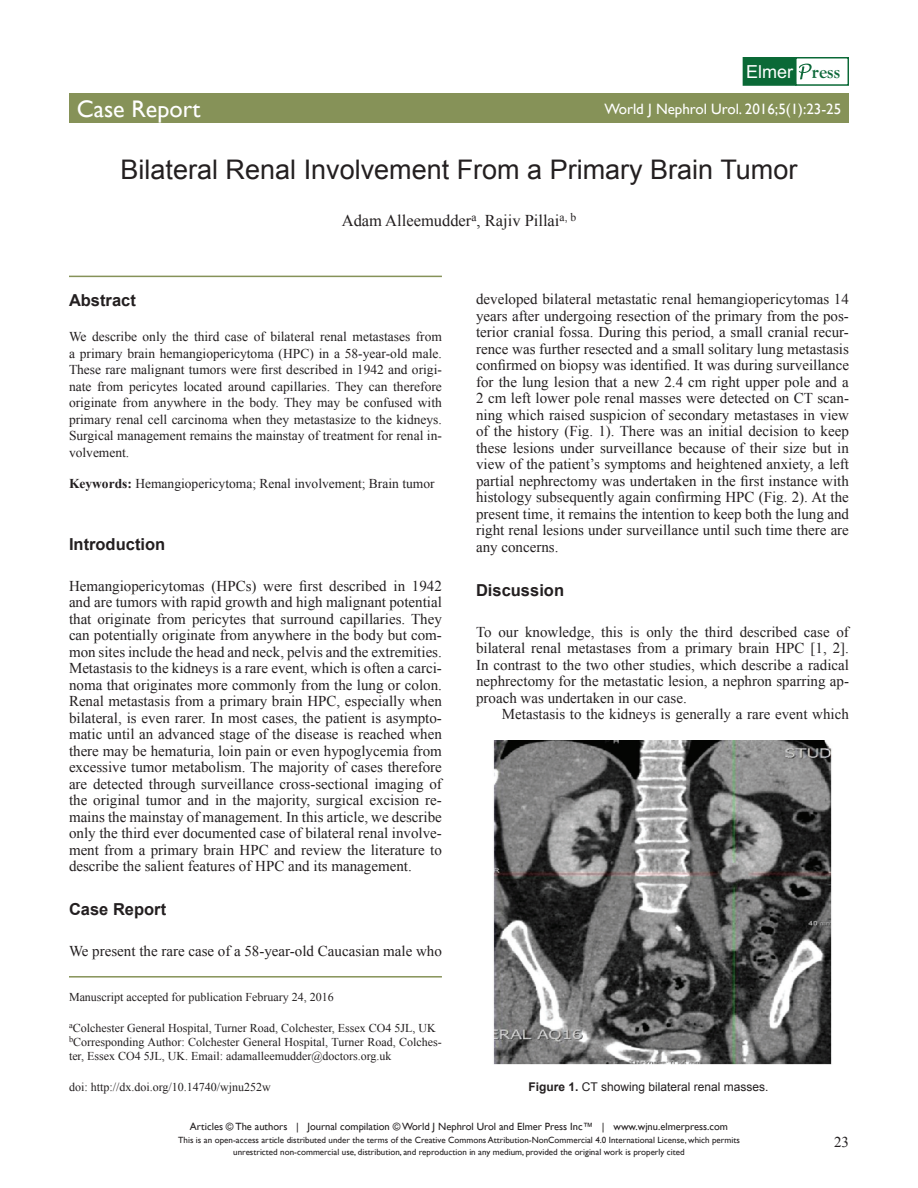
<style>
.page{position:relative;width:918px;height:1188px;background:#fff}
.page>*{position:absolute;margin:0;border:0;box-sizing:border-box;transform-origin:0 0}
.t1{font:27px "Arial";color:#231f20}
.t2{font:24px "Gill Sans";color:#fff}
.t3{font:18px "Arial";color:#fff}
.t4{font:700 16.5px "Arial";color:#231f20}
.t5{font:16.5px "Times New Roman";color:#231f20}
.t6{font:15px/16.5px "Times New Roman";color:#231f20;text-align:justify}
.t7{font:15px "Gill Sans";color:#fff}
.t8{font:13.5px/16.5px "Times New Roman";color:#231f20;text-align:justify}
.t9{font:12px/14.4px "Times New Roman";color:#231f20}
.t10{font:12px "Arial";color:#231f20}
.t11{font:10.5px "Gill Sans";color:#231f20}
.t12{font:9px/12px "Gill Sans";color:#231f20;text-align:center}
.s1{font-family:"Goudy Old Style T";font-weight:700;font-size:19.5px;color:#0f693b}
.s2{font-weight:700}
</style>
<div class="page">
<hr style="left:69px;top:276px;width:373px;height:1px;background:#869258">
<div style="left:69px;top:94px;width:390px;height:29px;background:#869258"></div>
<div style="left:459px;top:94px;width:390px;height:29px;background:#869258"></div>
<div style="left:743px;top:58px;width:53px;height:27px;background:#0a6936"></div>
<div style="left:743px;top:57px;width:54px;height:29px;border:2px solid #0a6936"></div>
<div style="left:795px;top:57px;width:54px;height:29px;border:2px solid #0a6936"></div>
<svg style="left:800px;top:64px;width:12px;height:15px"></svg>
<div style="left:743px;top:65px;width:53px;height:16px;background:#0a6936"></div>
<hr style="left:69px;top:976px;width:373px;height:2px;background:#869258">
<img style="left:493px;top:740px;width:339px;height:324px">
<p class="t3" style="left:746px;top:60px;width:96px">Elmer <span class="s1">ress</span></p>
<h2 class="t2" style="left:77px;top:95px;width:125px">Case Report</h2>
<p class="t7" style="left:605px;top:100px;width:238px">World J Nephrol Urol. 2016;5(1):23-25</p>
<h1 class="t1" style="left:121px;top:152px;width:678px">Bilateral Renal Involvement From a Primary Brain Tumor</h1>
<p class="t5" style="left:342px;top:209px;width:236px">Adam Alleemudder<sup>a</sup>, Rajiv Pillai<sup>a,</sup> <sup>b</sup></p>
<p class="t4" style="left:69px;top:289px;width:68px">Abstract</p>
<p class="t8" style="left:69px;top:328px;width:374px">We describe only the third case of bilateral renal metastases from a primary brain hemangiopericytoma (HPC) in a 58-year-old male.<br>These rare malignant tumors were first described in 1942 and origi&shy;nate from pericytes located around capillaries. They can therefore originate from anywhere in the body. They may be confused with primary renal cell carcinoma when they metastasize to the kidneys.<br>Surgical management remains the mainstay of treatment for renal in&shy;volvement.</p>
<p class="t8" style="left:69px;top:475px;width:367px"><span class="s2">Keywords:</span> Hemangiopericytoma; Renal involvement; Brain tumor</p>
<p class="t4" style="left:69px;top:533px;width:98px">Introduction</p>
<p class="t6" style="left:69px;top:577px;width:374px">Hemangiopericytomas (HPCs) were first described in 1942 and are tumors with rapid growth and high malignant potential that originate from pericytes that surround capillaries. They can potentially originate from anywhere in the body but com&shy;mon sites include the head and neck, pelvis and the extremities.<br>Metastasis to the kidneys is a rare event, which is often a carci&shy;noma that originates more commonly from the lung or colon.<br>Renal metastasis from a primary brain HPC, especially when bilateral, is even rarer. In most cases, the patient is asympto&shy;matic until an advanced stage of the disease is reached when there may be hematuria, loin pain or even hypoglycemia from excessive tumor metabolism. The majority of cases therefore are detected through surveillance cross-sectional imaging of the original tumor and in the majority, surgical excision re&shy;mains the mainstay of management. In this article, we describe only the third ever documented case of bilateral renal involve&shy;ment from a primary brain HPC and review the literature to describe the salient features of HPC and its management.</p>
<p class="t4" style="left:69px;top:898px;width:99px">Case Report</p>
<p class="t6" style="left:69px;top:943px;width:374px">We present the rare case of a 58-year-old Caucasian male who</p>
<p class="t6" style="left:476px;top:291px;width:374px">developed bilateral metastatic renal hemangiopericytomas 14 years after undergoing resection of the primary from the pos&shy;terior cranial fossa. During this period, a small cranial recur&shy;rence was further resected and a small solitary lung metastasis confirmed on biopsy was identified. It was during surveillance for the lung lesion that a new 2.4 cm right upper pole and a 2 cm left lower pole renal masses were detected on CT scan&shy;ning which raised suspicion of secondary metastases in view of the history (Fig. 1). There was an initial decision to keep these lesions under surveillance because of their size but in view of the patient’s symptoms and heightened anxiety, a left partial nephrectomy was undertaken in the first instance with histology subsequently again confirming HPC (Fig. 2). At the present time, it remains the intention to keep both the lung and right renal lesions under surveillance until such time there are any concerns.</p>
<p class="t4" style="left:476px;top:579px;width:90px">Discussion</p>
<p class="t6" style="left:476px;top:623px;width:374px">To our knowledge, this is only the third described case of bilateral renal metastases from a primary brain HPC [1, 2].<br>In contrast to the two other studies, which describe a radical nephrectomy for the metastatic lesion, a nephron sparring ap&shy;proach was undertaken in our case.</p>
<p class="t6" style="left:502px;top:706px;width:349px">Metastasis to the kidneys is generally a rare event which</p>
<p class="t9" style="left:69px;top:990px;width:266px">Manuscript accepted for publication February 24, 2016</p>
<p class="t9" style="left:69px;top:1020px;width:374px"><sup>a</sup>Colchester General Hospital, Turner Road, Colchester, Essex CO4 5JL, UK <sup>b</sup>Corresponding Author: Colchester General Hospital, Turner Road, Colches&shy;ter, Essex CO4 5JL, UK. Email: adamalleemudder@doctors.org.uk</p>
<p class="t9" style="left:69px;top:1079px;width:203px">doi: http://dx.doi.org/10.14740/wjnu252w</p>
<p class="t10" style="left:529px;top:1078px;width:241px"><span class="s2">Figure 1.</span> CT showing bilateral renal masses.</p>
<p class="t11" style="left:190px;top:1120px;width:540px">Articles © The authors | Journal compilation © World J Nephrol Urol and Elmer Press Inc™ | www.wjnu.elmerpress.com</p>
<p class="t12" style="left:178px;top:1134px;width:563px">This is an open-access article distributed under the terms of the Creative Commons Attribution-NonCommercial 4.0 International License, which permits unrestricted non-commercial use, distribution, and reproduction in any medium, provided the original work is properly cited</p>
<p class="t6" style="left:834px;top:1134px;width:16px">23</p>
</div>
